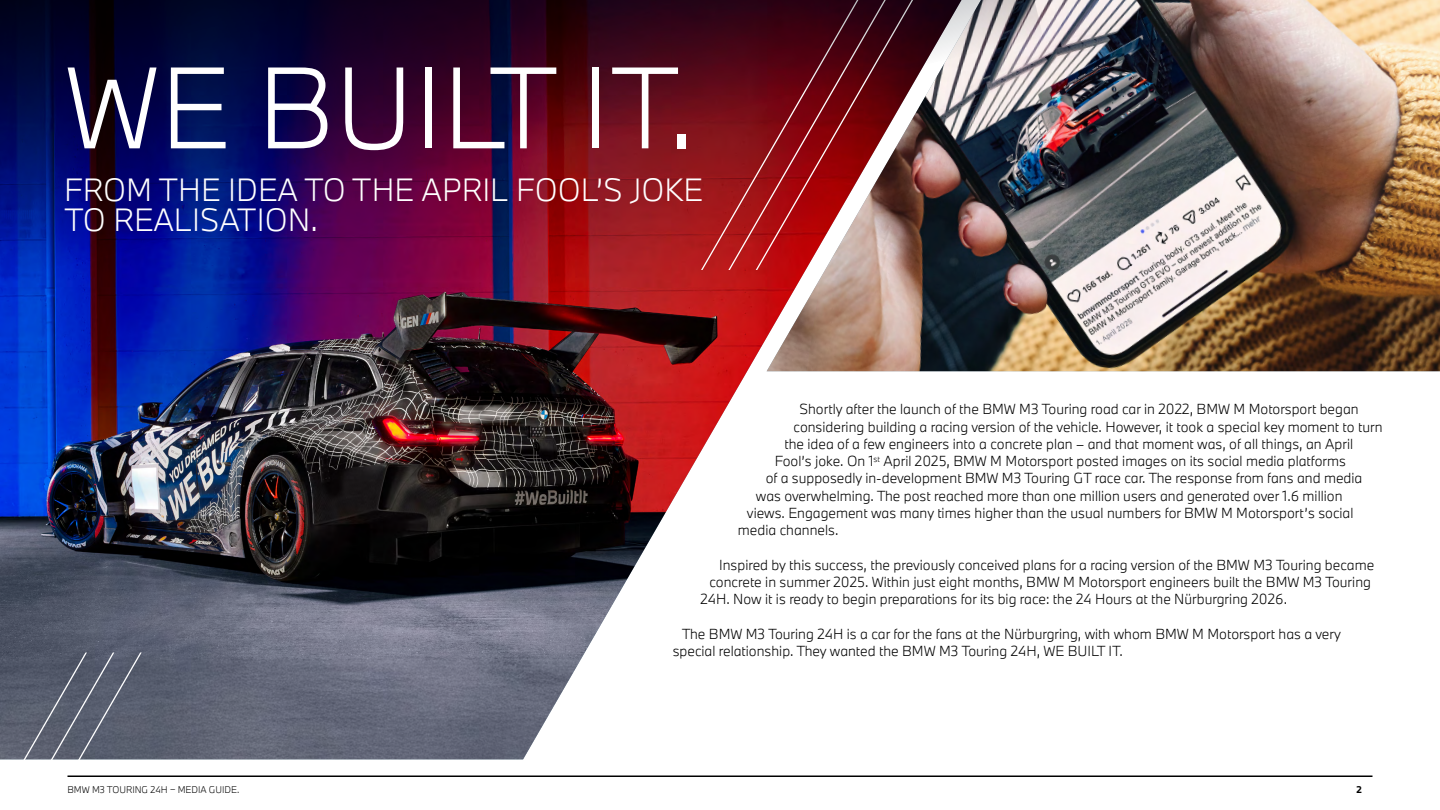
<style>
.page{position:relative;width:1440px;height:810px;background:#fff}
.page>*{position:absolute;margin:0;border:0;box-sizing:border-box;transform-origin:0 0}
.t1{font:300 107.25px "BMW Type Next";color:#fff}
.t2{font:300 29.85px/29.8px "BMW Type Next";color:#fff}
.t3{font:300 13.5px/17.2px "BMW Type Next";color:#000}
.t4{font:300 9px "BMW Type Next";color:#000}
.t5{font:700 9px "BMW Type Next Pro";color:#000}
</style>
<div class="page">
<img style="left:0;top:330px;width:961px;height:429px">
<img style="left:767px;top:0;width:673px;height:371px">
<svg style="left:0;top:651px;width:143px;height:126px;background:#717684"></svg>
<img style="left:0;top:0;width:1043px;height:330px">
<hr style="left:68px;top:776px;width:1304px;height:1px;background:#000">
<h1 class="t1" style="left:64px;top:35px;width:632px">WE BUILT IT.</h1>
<h2 class="t2" style="left:64px;top:175px;width:640px">FROM THE IDEA TO THE APRIL FOOL’S JOKE<br>TO REALISATION.</h2>
<p class="t3" style="left:799px;top:400px;width:561px">Shortly after the launch of the BMW M3 Touring road car in 2022, BMW M Motorsport began</p>
<p class="t3" style="left:793px;top:418px;width:591px">considering building a racing version of the vehicle. However, it took a special key moment to turn</p>
<p class="t3" style="left:784px;top:435px;width:570px">the idea of a few engineers into a concrete plan – and that moment was, of all things, an April</p>
<p class="t3" style="left:775px;top:452px;width:573px">Fool’s joke. On 1<sup>st</sup> April 2025, BMW M Motorsport posted images on its social media platforms</p>
<p class="t3" style="left:766px;top:469px;width:598px">of a supposedly in-development BMW M3 Touring GT race car. The response from fans and media</p>
<p class="t3" style="left:756px;top:487px;width:588px">was overwhelming. The post reached more than one million users and generated over 1.6 million</p>
<p class="t3" style="left:747px;top:504px;width:608px">views. Engagement was many times higher than the usual numbers for BMW M Motorsport’s social</p>
<p class="t3" style="left:738px;top:521px;width:102px">media channels.</p>
<p class="t3" style="left:719px;top:556px;width:657px">Inspired by this success, the previously conceived plans for a racing version of the BMW M3 Touring became</p>
<p class="t3" style="left:709px;top:573px;width:663px">concrete in summer 2025. Within just eight months, BMW M Motorsport engineers built the BMW M3 Touring</p>
<p class="t3" style="left:700px;top:590px;width:588px">24H. Now it is ready to begin preparations for its big race: the 24 Hours at the Nürburgring 2026.</p>
<p class="t3" style="left:673px;top:625px;width:670px;text-indent:9px">The BMW M3 Touring 24H is a car for the fans at the Nürburgring, with whom BMW M Motorsport has a very special relationship. They wanted the BMW M3 Touring 24H, WE BUILT IT.</p>
<p class="t4" style="left:68px;top:784px;width:173px">BMW M3 TOURING 24H – MEDIA GUIDE.</p>
<p class="t5" style="left:1357px;top:783px;width:7px">2</p>
</div>
